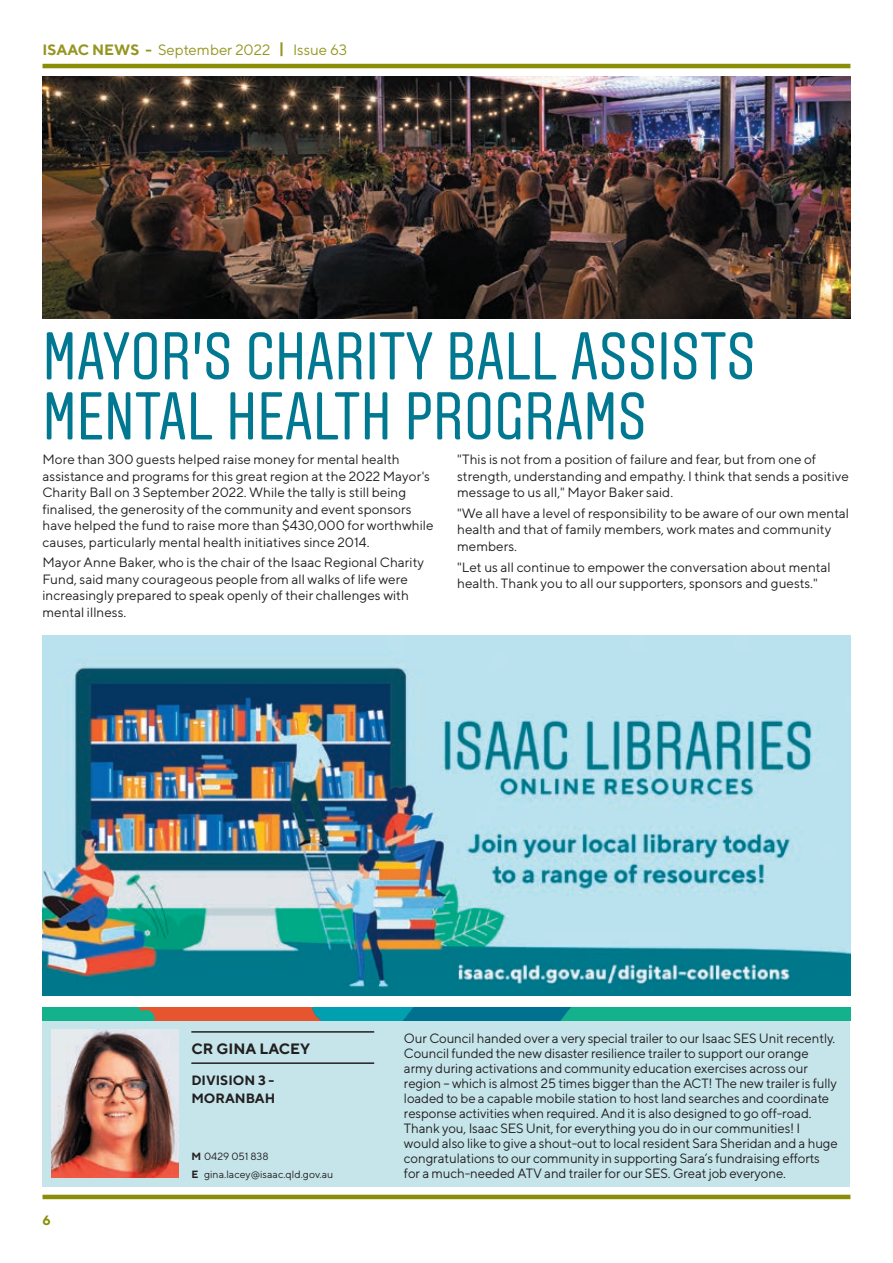
<style>
.page{position:relative;width:893px;height:1263px;background:#fff}
.page>*{position:absolute;margin:0;border:0;box-sizing:border-box;transform-origin:0 0}
.t1{font:67.5px/60px "Aveny T";color:#007891}
.t2{font:15px "TT Norms";color:#959622}
.t3{font:700 15px "TT Norms";color:#231f20}
.t4{font:13.5px/16.5px "TT Norms";color:#231f20}
.t5{font:700 13.5px/18px "TT Norms";color:#231f20}
.t6{font:700 13.5px "TT Norms";color:#8a8d06}
.t7{font:10.5px/18px "TT Norms";color:#231f20}
.s1{font-weight:700}
</style>
<div class="page">
<hr style="left:43px;top:1195px;width:807px;height:4px;background:#8a8d06">
<hr style="left:43px;top:64px;width:807px;height:4px;background:#8a8d06">
<div style="left:43px;top:1020px;width:807px;height:166px;background:#c5e5ea"></div>
<hr style="left:191px;top:1031px;width:183px;height:2px;background:#231f20">
<hr style="left:191px;top:1062px;width:183px;height:2px;background:#231f20">
<svg style="left:43px;top:1008px;width:807px;height:12px;background:#38907d"></svg>
<img style="left:51px;top:1029px;width:128px;height:149px">
<img style="left:43px;top:77px;width:807px;height:242px">
<img style="left:43px;top:636px;width:807px;height:359px">
<p class="t2" style="left:43px;top:40px;width:306px"><span class="s1">ISAAC NEWS -</span> September 2022 <span class="s1">|</span> Issue 63</p>
<h1 class="t1" style="left:43px;top:328px;width:715px">MAYOR'S CHARITY BALL ASSISTS<br>MENTAL HEALTH PROGRAMS</h1>
<p class="t4" style="left:43px;top:451px;width:393px">More than 300 guests helped raise money for mental health assistance and programs for this great region at the 2022 Mayor's Charity Ball on 3 September 2022. While the tally is still being finalised, the generosity of the community and event sponsors have helped the fund to raise more than $430,000 for worthwhile causes, particularly mental health initiatives since 2014.</p>
<p class="t4" style="left:43px;top:554px;width:383px">Mayor Anne Baker, who is the chair of the Isaac Regional Charity Fund, said many courageous people from all walks of life were increasingly prepared to speak openly of their challenges with mental illness.</p>
<p class="t4" style="left:457px;top:451px;width:393px">"This is not from a position of failure and fear, but from one of strength, understanding and empathy. I think that sends a positive message to us all," Mayor Baker said.</p>
<p class="t4" style="left:457px;top:504px;width:393px">"We all have a level of responsibility to be aware of our own mental health and that of family members, work mates and community members.</p>
<p class="t4" style="left:457px;top:558px;width:375px">"Let us all continue to empower the conversation about mental health. Thank you to all our supporters, sponsors and guests."</p>
<p class="t6" style="left:43px;top:1212px;width:10px">6</p>
<p class="t3" style="left:191px;top:1039px;width:120px">CR GINA LACEY</p>
<p class="t5" style="left:191px;top:1070px;width:85px">DIVISION 3 -<br>MORANBAH</p>
<p class="t7" style="left:191px;top:1147px;width:143px"><span class="s1">M</span> 0429 051 838<br><span class="s1">E</span> gina.lacey@isaac.qld.gov.au</p>
<p class="t4" style="left:404px;top:1030px;width:435px;line-height:15px">Our Council handed over a very special trailer to our Isaac SES Unit recently.<br>Council funded the new disaster resilience trailer to support our orange army during activations and community education exercises across our region – which is almost 25 times bigger than the ACT! The new trailer is fully loaded to be a capable mobile station to host land searches and coordinate response activities when required. And it is also designed to go off-road.<br>Thank you, Isaac SES Unit, for everything you do in our communities! I would also like to give a shout-out to local resident Sara Sheridan and a huge congratulations to our community in supporting Sara’s fundraising efforts for a much-needed ATV and trailer for our SES. Great job everyone.</p>
</div>
